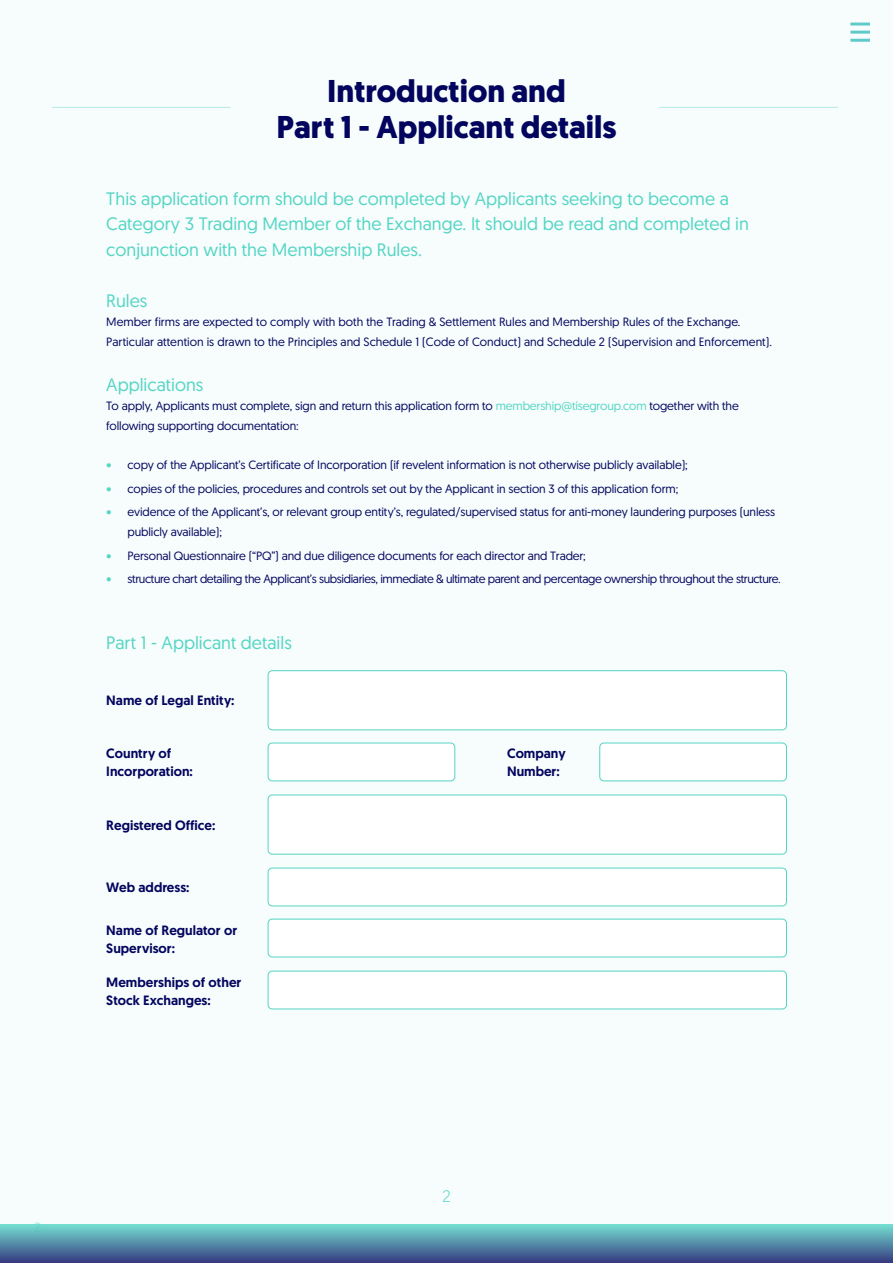
<style>
.page{position:relative;width:893px;height:1263px;background:#fff}
.page>*{position:absolute;margin:0;border:0;box-sizing:border-box;transform-origin:0 0}
.t1{font:700 31.5px/36px "Geomanist";color:#03045e;text-align:center}
.t2{font:18px/25.5px "Geomanist";color:#54d5c4}
.t3{font:300 16.5px "Geomanist";color:#54d5c4}
.t4{font:500 13.5px/18px "Geomanist";color:#03045e}
.t5{font:13.5px "Geomanist";color:#aaeae1}
.t6{font:12px/19.5px "Geomanist";letter-spacing:-.01em;color:#03045e}
.t7{font:12px "Geomanist";letter-spacing:-.03em;color:#03045e}
.s1{color:#54d5c4}
</style>
<div class="page">
<div style="left:0;top:0;width:893px;height:1261px;background:#f6fdfc"></div>
<div style="left:0;top:1225px;width:893px;height:38px;background:linear-gradient(to bottom,#74dcce,#373e82)"></div>
<hr style="left:850px;top:23px;width:20px;height:3px;background:#5fcac9">
<hr style="left:850px;top:31px;width:20px;height:3px;background:#5fcac9">
<hr style="left:850px;top:39px;width:20px;height:3px;background:#5fcac9">
<div style="left:268px;top:795px;width:518px;height:59px;background:#fff;border-radius:4px"></div>
<div style="left:268px;top:795px;width:519px;height:59px;border:1px solid #54d5c4;border-radius:4px"></div>
<div style="left:268px;top:868px;width:518px;height:38px;background:#fff;border-radius:4px"></div>
<div style="left:268px;top:868px;width:519px;height:38px;border:1px solid #54d5c4;border-radius:4px"></div>
<div style="left:268px;top:919px;width:518px;height:38px;background:#fff;border-radius:4px"></div>
<div style="left:268px;top:919px;width:519px;height:38px;border:1px solid #54d5c4;border-radius:4px"></div>
<div style="left:268px;top:671px;width:518px;height:59px;background:#fff;border-radius:4px"></div>
<div style="left:268px;top:670px;width:519px;height:60px;border:1px solid #54d5c4;border-radius:4px"></div>
<div style="left:268px;top:743px;width:187px;height:38px;background:#fff;border-radius:4px"></div>
<div style="left:268px;top:743px;width:187px;height:38px;border:1px solid #54d5c4;border-radius:4px"></div>
<div style="left:600px;top:743px;width:186px;height:38px;background:#fff;border-radius:4px"></div>
<div style="left:600px;top:743px;width:187px;height:38px;border:1px solid #54d5c4;border-radius:4px"></div>
<div style="left:268px;top:971px;width:518px;height:38px;background:#fff;border-radius:4px"></div>
<div style="left:268px;top:971px;width:519px;height:38px;border:1px solid #54d5c4;border-radius:4px"></div>
<hr style="left:52px;top:107px;width:179px;height:1px;background:#54d5c4">
<hr style="left:659px;top:107px;width:179px;height:1px;background:#54d5c4">
<h1 class="t1" style="left:277px;top:73px;width:341px">Introduction and<br>Part 1 - Applicant details</h1>
<h2 class="t2" style="left:106px;top:185px;width:644px">This application form should be completed by Applicants seeking to become a<br>Category 3 Trading Member of the Exchange. It should be read and completed in conjunction with the Membership Rules.</h2>
<h2 class="t2" style="left:106px;top:287px;width:43px">Rules</h2>
<p class="t6" style="left:106px;top:312px;width:667px">Member firms are expected to comply with both the Trading &amp; Settlement Rules and Membership Rules of the Exchange.<br>Particular attention is drawn to the Principles and Schedule 1 (Code of Conduct) and Schedule 2 (Supervision and Enforcement).</p>
<h2 class="t2" style="left:106px;top:371px;width:99px">Applications</h2>
<p class="t6" style="left:106px;top:396px;width:634px">To apply, Applicants must complete, sign and return this application form to <span class="s1">membership@tisegroup.com</span> together with the following supporting documentation:</p>
<p class="t6" style="left:107px;top:455px;width:583px"><span class="s1">•</span> copy of the Applicant’s Certificate of Incorporation (if revelent information is not otherwise publicly available);</p>
<p class="t6" style="left:107px;top:478px;width:573px"><span class="s1">•</span> copies of the policies, procedures and controls set out by the Applicant in section 3 of this application form;</p>
<p class="t6" style="left:128px;top:502px;width:649px;text-indent:-21px"><span class="s1">•</span> evidence of the Applicant’s, or relevant group entity’s, regulated/supervised status for anti-money laundering purposes (unless publicly available);</p>
<p class="t6" style="left:107px;top:545px;width:481px"><span class="s1">•</span> Personal Questionnaire (“PQ”) and due diligence documents for each director and Trader;</p>
<p class="t7" style="left:107px;top:571px;width:676px"><span class="s1">•</span> structure chart detailing the Applicant’s subsidiaries, immediate &amp; ultimate parent and percentage ownership throughout the structure.</p>
<h2 class="t2" style="left:106px;top:629px;width:187px">Part 1 - Applicant details</h2>
<p class="t4" style="left:106px;top:691px;width:130px">Name of Legal Entity:</p>
<p class="t4" style="left:106px;top:745px;width:88px">Country of<br>Incorporation:</p>
<p class="t4" style="left:507px;top:745px;width:60px">Company<br>Number:</p>
<p class="t4" style="left:106px;top:816px;width:111px">Registered Office:</p>
<p class="t4" style="left:106px;top:878px;width:85px">Web address:</p>
<p class="t4" style="left:106px;top:921px;width:132px">Name of Regulator or<br>Supervisor:</p>
<p class="t4" style="left:106px;top:973px;width:137px">Memberships of other<br>Stock Exchanges:</p>
<p class="t5" style="left:34px;top:1219px;width:8px">2</p>
<h3 class="t3" style="left:442px;top:1185px;width:10px">2</h3>
</div>
